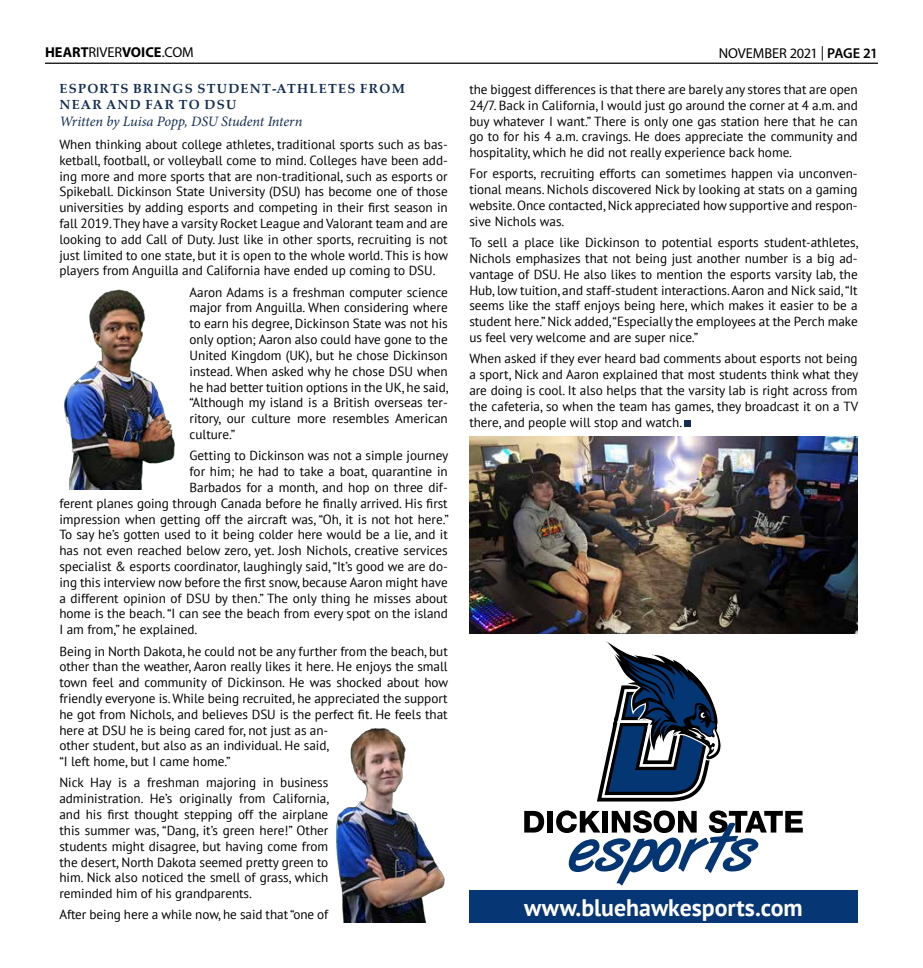
<style>
.page{position:relative;width:923px;height:968px;background:#fff}
.page>*{position:absolute;margin:0;border:0;box-sizing:border-box;transform-origin:0 0}
.t1{font:700 23.88px "PT Sans";color:#fff}
.t2{font:italic 14.38px "Minion Pro";letter-spacing:-.01em;color:#132e52}
.t3{font:700 14.38px "Myriad Pro";letter-spacing:.005em;color:#000}
.t4{font:14.38px "Myriad Pro";letter-spacing:-.01em;color:#000}
.t5{font:13.12px/15.9px "PT Sans";letter-spacing:-.005em;color:#000;text-align:justify}
.t6{font:700 13.12px/15.9px "Palatino Linotype";letter-spacing:.1em;color:#132e52}
.s1{font-weight:400}
.s2{font-weight:600}
</style>
<div class="page">
<hr style="left:45px;top:63px;width:833px;height:1px;background:#000">
<div style="left:469px;top:890px;width:388px;height:32px;background:#073674"></div>
<img style="left:63px;top:289px;width:112px;height:201px">
<img style="left:336px;top:728px;width:109px;height:194px">
<img style="left:469px;top:437px;width:388px;height:196px">
<div style="left:684px;top:419px;width:7px;height:7px;background:#132e52"></div>
<svg style="left:524px;top:810px;width:20px;height:22px"></svg>
<div style="left:547px;top:810px;width:6px;height:22px;background:#000"></div>
<svg style="left:556px;top:641px;width:246px;height:244px"></svg>
<p class="t3" style="left:45px;top:43px;width:150px">HEART<span class="s1">RIVER</span>VOICE<span class="s1">.COM</span></p>
<p class="t4" style="left:718px;top:44px;width:161px">NOVEMBER 2021 | <span class="s2">PAGE 21</span></p>
<p class="t6" style="left:59px;top:80px;width:347px">ESPORTS BRINGS STUDENT-ATHLETES FROM<br>NEAR AND FAR TO DSU</p>
<p class="t2" style="left:59px;top:112px;width:244px">Written by Luisa Popp, DSU Student Intern</p>
<p class="t5" style="left:59px;top:136px;width:390px">When thinking about college athletes, traditional sports such as bas&shy;ketball, football, or volleyball come to mind. Colleges have been add&shy;ing more and more sports that are non-traditional, such as esports or Spikeball. Dickinson State University (DSU) has become one of those universities by adding esports and competing in their first season in fall 2019. They have a varsity Rocket League and Valorant team and are looking to add Call of Duty. Just like in other sports, recruiting is not just limited to one state, but it is open to the whole world. This is how players from Anguilla and California have ended up coming to DSU.</p>
<p class="t5" style="left:190px;top:284px;width:260px">Aaron Adams is a freshman computer science major from Anguilla. When considering where to earn his degree, Dickinson State was not his only option; Aaron also could have gone to the United Kingdom (UK), but he chose Dickinson instead. When asked why he chose DSU when he had better tuition options in the UK, he said, “Although my island is a British overseas ter&shy;ritory, our culture more resembles American culture.”</p>
<p class="t5" style="left:190px;top:447px;width:260px">Getting to Dickinson was not a simple journey</p>
<p class="t5" style="left:190px;top:463px;width:259px">for him; he had to take a boat, quarantine in</p>
<p class="t5" style="left:190px;top:479px;width:260px">Barbados for a month, and hop on three dif-</p>
<p class="t5" style="left:59px;top:495px;width:390px">ferent planes going through Canada before he finally arrived. His first</p>
<p class="t5" style="left:59px;top:510px;width:391px">impression when getting off the aircraft was, “Oh, it is not hot here.”</p>
<p class="t5" style="left:59px;top:526px;width:390px">To say he’s gotten used to it being colder here would be a lie, and it</p>
<p class="t5" style="left:59px;top:542px;width:390px">has not even reached below zero, yet. Josh Nichols, creative services</p>
<p class="t5" style="left:59px;top:558px;width:390px">specialist &amp; esports coordinator, laughingly said, “It’s good we are do-</p>
<p class="t5" style="left:59px;top:574px;width:390px">ing this interview now before the first snow, because Aaron might have</p>
<p class="t5" style="left:59px;top:590px;width:390px">a different opinion of DSU by then.” The only thing he misses about</p>
<p class="t5" style="left:59px;top:605px;width:390px">home is the beach. “I can see the beach from every spot on the island</p>
<p class="t5" style="left:59px;top:621px;width:139px">I am from,” he explained.</p>
<p class="t5" style="left:59px;top:642px;width:390px;text-align:left">Being in North Dakota, he could not be any further from the beach, but other than the weather, Aaron really likes it here. He enjoys the small town feel and community of Dickinson. He was shocked about how friendly everyone is. While being recruited, he appreciated the support he got from Nichols, and believes DSU is the perfect fit. He feels that here at DSU he is being cared for, not just as an-<br>other student, but also as an individual. He said,<br>“I left home, but I came home.”</p>
<p class="t5" style="left:59px;top:774px;width:271px">Nick Hay is a freshman majoring in business administration. He’s originally from California, and his first thought stepping off the airplane this summer was, “Dang, it’s green here!” Other students might disagree, but having come from the desert, North Dakota seemed pretty green to him. Nick also noticed the smell of grass, which reminded him of his grandparents.</p>
<p class="t5" style="left:59px;top:906px;width:270px">After being here a while now, he said that “one of</p>
<p class="t5" style="left:469px;top:81px;width:390px">the biggest differences is that there are barely any stores that are open 24/7. Back in California, I would just go around the corner at 4 a.m. and buy whatever I want.” There is only one gas station here that he can go to for his 4 a.m. cravings. He does appreciate the community and hospitality, which he did not really experience back home.</p>
<p class="t5" style="left:469px;top:165px;width:390px">For esports, recruiting efforts can sometimes happen via unconven&shy;tional means. Nichols discovered Nick by looking at stats on a gaming website. Once contacted, Nick appreciated how supportive and respon&shy;sive Nichols was.</p>
<p class="t5" style="left:469px;top:234px;width:391px">To sell a place like Dickinson to potential esports student-athletes, Nichols emphasizes that not being just another number is a big ad&shy;vantage of DSU. He also likes to mention the esports varsity lab, the Hub, low tuition, and staff-student interactions. Aaron and Nick said, “It seems like the staff enjoys being here, which makes it easier to be a student here.” Nick added, “Especially the employees at the Perch make us feel very welcome and are super nice.”</p>
<p class="t5" style="left:469px;top:350px;width:390px">When asked if they ever heard bad comments about esports not being a sport, Nick and Aaron explained that most students think what they are doing is cool. It also helps that the varsity lab is right across from the cafeteria, so when the team has games, they broadcast it on a TV there, and people will stop and watch.</p>
<h1 class="t1" style="left:524px;top:891px;width:280px">www.bluehawkesports.com</h1>
</div>
